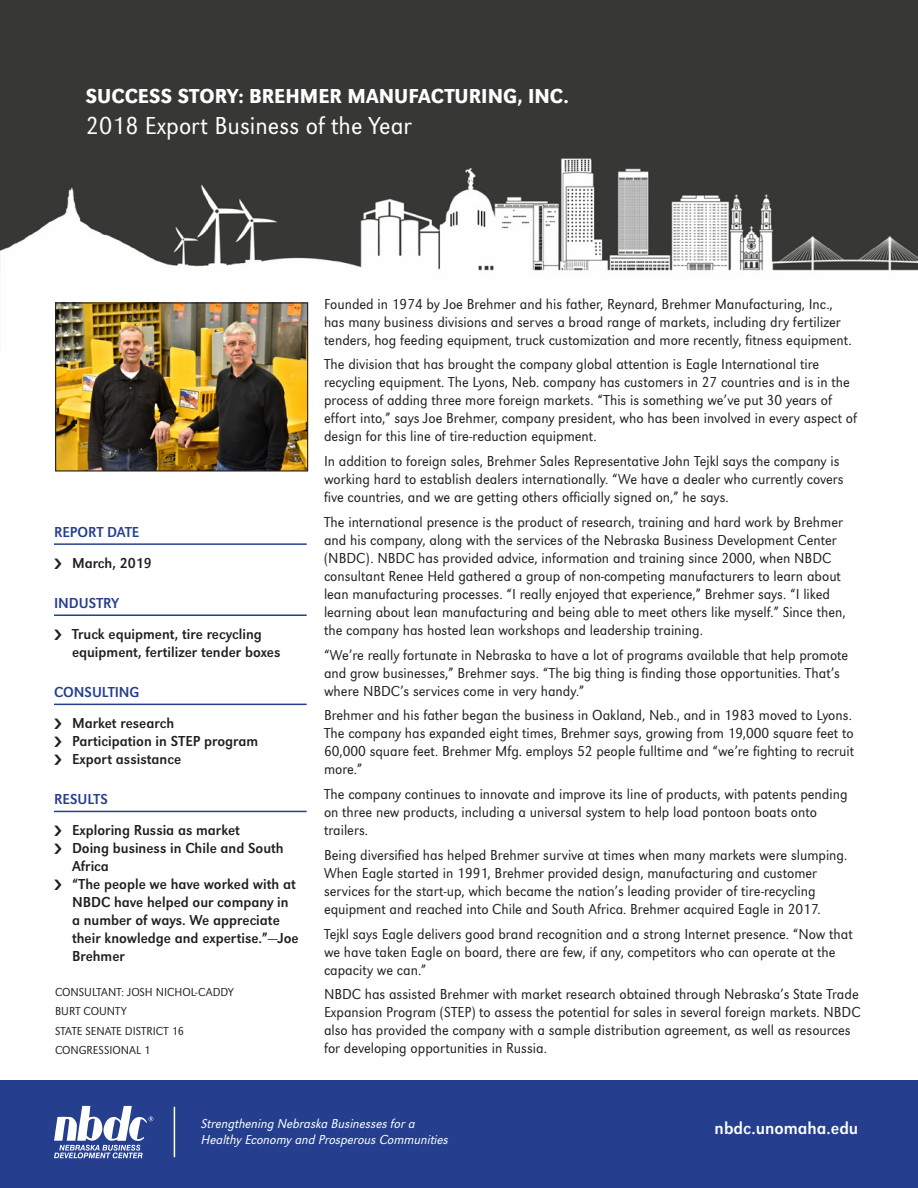
<style>
.page{position:relative;width:918px;height:1188px;background:#fff}
.page>*{position:absolute;margin:0;border:0;box-sizing:border-box;transform-origin:0 0}
.Headling_Line_1{font:300 25.5px "URW Grotesk Nar";color:#fff}
.Headling_Line_1-2{font:500 21px "URW Grotesk Nar";color:#fff}
.t1{font:18px "URW Grotesk Nar";color:#fff}
.story_text{font:300 15px/18px "URW Grotesk Nar";color:#231f20}
.t2{font:15px/18px "URW Grotesk Nar";color:#231f20}
.side_headers{font:15px "URW Grotesk Nar";color:#253f8e}
.vision{font:italic 300 13.5px/16.5px "URW Grotesk Nar";color:#fff}
.footer_information{font:300 12px/19.5px "URW Grotesk Nar";color:#231f20}
</style>
<div class="page">
<img style="left:0;top:0;width:918px;height:353px">
<div style="left:0;top:1080px;width:918px;height:108px;background:#253f8e"></div>
<hr style="left:54px;top:543px;width:253px;height:2px;background:#253f8e">
<hr style="left:54px;top:614px;width:253px;height:2px;background:#253f8e">
<hr style="left:54px;top:704px;width:253px;height:1px;background:#253f8e">
<hr style="left:54px;top:811px;width:253px;height:1px;background:#253f8e">
<img style="left:57px;top:304px;width:249px;height:166px">
<div style="left:55px;top:302px;width:253px;height:170px;border:1px solid #231f20"></div>
<svg style="left:54px;top:1106px;width:99px;height:52px"></svg>
<hr style="left:174px;top:1107px;width:1px;height:50px;background:#fff">
<p class="Headling_Line_1-2" style="left:86px;top:84px;width:484px">SUCCESS STORY: BREHMER MANUFACTURING, INC.</p>
<p class="Headling_Line_1" style="left:86px;top:111px;width:327px">2018 Export Business of the Year</p>
<p class="side_headers" style="left:54px;top:523px;width:87px">REPORT DATE</p>
<p class="t2" style="left:72px;top:554px;width:81px">March, 2019</p>
<p class="side_headers" style="left:54px;top:594px;width:67px">INDUSTRY</p>
<p class="t2" style="left:72px;top:625px;width:210px">Truck equipment, tire recycling equipment, fertilizer tender boxes</p>
<p class="side_headers" style="left:54px;top:683px;width:87px">CONSULTING</p>
<p class="t2" style="left:72px;top:715px;width:104px">Market research</p>
<p class="t2" style="left:72px;top:733px;width:188px">Participation in STEP program</p>
<p class="t2" style="left:72px;top:751px;width:111px">Export assistance</p>
<p class="side_headers" style="left:54px;top:790px;width:55px">RESULTS</p>
<p class="t2" style="left:72px;top:822px;width:169px">Exploring Russia as market</p>
<p class="t2" style="left:72px;top:840px;width:213px">Doing business in Chile and South<br>Africa</p>
<p class="t2" style="left:72px;top:876px;width:228px">“The people we have worked with at<br>NBDC have helped our company in a number of ways. We appreciate their knowledge and expertise.”—Joe<br>Brehmer</p>
<p class="footer_information" style="left:55px;top:982px;width:180px">CONSULTANT: JOSH NICHOL-CADDY<br>BURT COUNTY<br>STATE SENATE DISTRICT 16<br>CONGRESSIONAL 1</p>
<p class="story_text" style="left:324px;top:295px;width:529px">Founded in 1974 by Joe Brehmer and his father, Reynard, Brehmer Manufacturing, Inc., has many business divisions and serves a broad range of markets, including dry fertilizer tenders, hog feeding equipment, truck customization and more recently, fitness equipment.</p>
<p class="story_text" style="left:324px;top:355px;width:535px">The division that has brought the company global attention is Eagle International tire recycling equipment. The Lyons, Neb. company has customers in 27 countries and is in the process of adding three more foreign markets. “This is something we’ve put 30 years of effort into,” says Joe Brehmer, company president, who has been involved in every aspect of design for this line of tire-reduction equipment.</p>
<p class="story_text" style="left:324px;top:452px;width:521px">In addition to foreign sales, Brehmer Sales Representative John Tejkl says the company is working hard to establish dealers internationally. “We have a dealer who currently covers five countries, and we are getting others officially signed on,” he says.</p>
<p class="story_text" style="left:324px;top:513px;width:523px">The international presence is the product of research, training and hard work by Brehmer and his company, along with the services of the Nebraska Business Development Center (NBDC). NBDC has provided advice, information and training since 2000, when NBDC consultant Renee Held gathered a group of non-competing manufacturers to learn about lean manufacturing processes. “I really enjoyed that experience,” Brehmer says. “I liked learning about lean manufacturing and being able to meet others like myself.” Since then, the company has hosted lean workshops and leadership training.</p>
<p class="story_text" style="left:324px;top:646px;width:526px">“We’re really fortunate in Nebraska to have a lot of programs available that help promote and grow businesses,” Brehmer says. “The big thing is finding those opportunities. That’s where NBDC’s services come in very handy.”</p>
<p class="story_text" style="left:324px;top:706px;width:532px">Brehmer and his father began the business in Oakland, Neb., and in 1983 moved to Lyons.<br>The company has expanded eight times, Brehmer says, growing from 19,000 square feet to 60,000 square feet. Brehmer Mfg. employs 52 people fulltime and “we’re fighting to recruit more.”</p>
<p class="story_text" style="left:324px;top:785px;width:525px">The company continues to innovate and improve its line of products, with patents pending on three new products, including a universal system to help load pontoon boats onto trailers.</p>
<p class="story_text" style="left:324px;top:846px;width:525px">Being diversified has helped Brehmer survive at times when many markets were slumping.<br>When Eagle started in 1991, Brehmer provided design, manufacturing and customer services for the start-up, which became the nation’s leading provider of tire-recycling equipment and reached into Chile and South Africa. Brehmer acquired Eagle in 2017.</p>
<p class="story_text" style="left:324px;top:925px;width:530px">Tejkl says Eagle delivers good brand recognition and a strong Internet presence. “Now that we have taken Eagle on board, there are few, if any, competitors who can operate at the capacity we can.”</p>
<p class="story_text" style="left:324px;top:985px;width:538px">NBDC has assisted Brehmer with market research obtained through Nebraska’s State Trade Expansion Program (STEP) to assess the potential for sales in several foreign markets. NBDC also has provided the company with a sample distribution agreement, as well as resources for developing opportunities in Russia.</p>
<p class="vision" style="left:202px;top:1115px;width:249px">Strengthening Nebraska Businesses for a<br>Healthy Economy and Prosperous Communities</p>
<p class="t1" style="left:715px;top:1118px;width:145px">nbdc.unomaha.edu</p>
</div>
